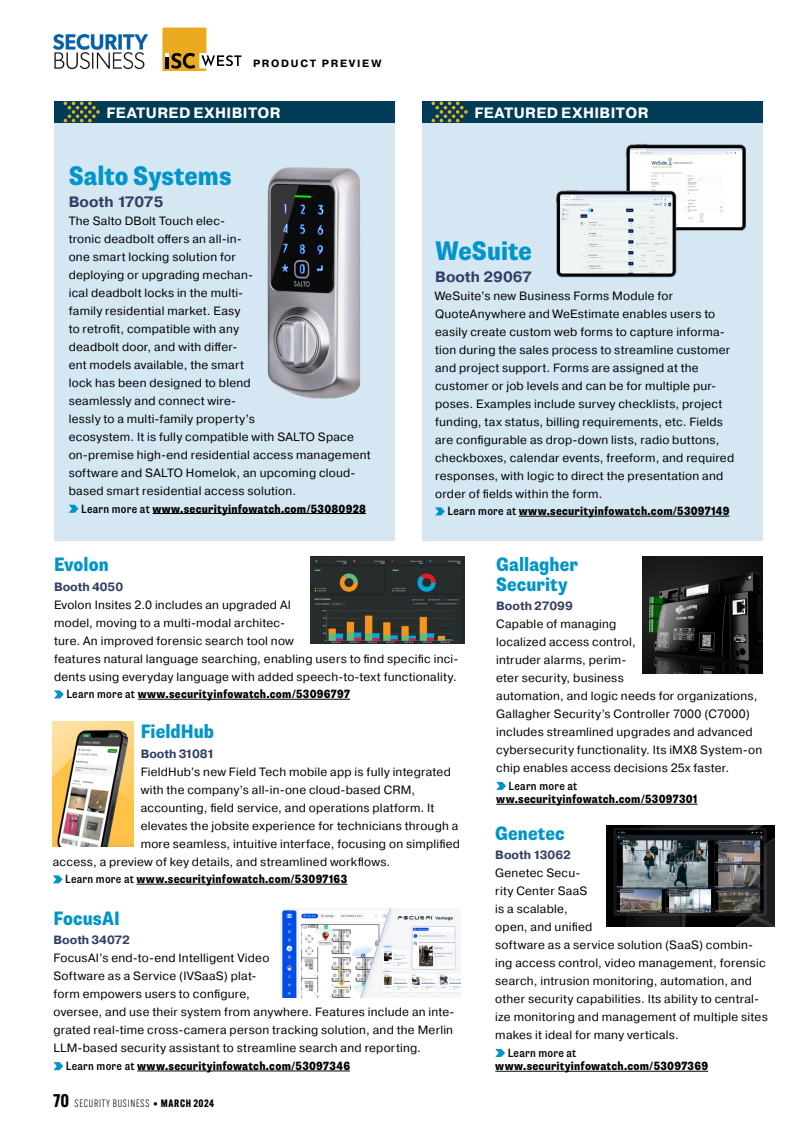
<style>
.page{position:relative;width:810px;height:1134px;background:#fff}
.page>*{position:absolute;margin:0;border:0;box-sizing:border-box;transform-origin:0 0}
.t1{font:800 condensed 27px "Supria Sans";color:#0095ca}
.t2{font:800 condensed 19.5px/19.5px "Supria Sans";letter-spacing:.005em;color:#0095ca}
.t3{font:700 15px "Pragmatica";letter-spacing:.025em;color:#fff}
.t4{font:700 15px "Pragmatica";color:#333c63}
.t5{font:12px/18px "Pragmatica";letter-spacing:.02em;color:#000}
.t6{font:800 condensed 12px "Supria Sans";letter-spacing:.02em;color:#000}
.t7{font:700 12px "Pragmatica";color:#333c63}
.t8{font:500 condensed 12px "Supria Sans";letter-spacing:.02em;color:#000}
.t9{font:300 10.5px "Alternate Gothic ATF";letter-spacing:.07em;color:#000}
.t10{font:700 10.5px "Pragmatica";letter-spacing:.16em;color:#000}
.s1{font-weight:500}
.s2{font-weight:700;font-size:18px}
.s3{font-weight:700}
</style>
<div class="page">
<svg style="left:162px;top:28px;width:79px;height:43px"></svg>
<img style="left:53px;top:35px;width:94px;height:35px">
<div style="left:54px;top:101px;width:341px;height:440px;background:#d5e7f3"></div>
<div style="left:54px;top:101px;width:341px;height:22px;background:#013c56"></div>
<svg style="left:64px;top:102px;width:36px;height:20px"></svg>
<div style="left:422px;top:101px;width:341px;height:440px;background:#d5e7f3"></div>
<div style="left:422px;top:101px;width:341px;height:22px;background:#013c56"></div>
<svg style="left:431px;top:102px;width:37px;height:20px"></svg>
<hr style="left:152px;top:513px;width:214px;height:1px;background:#000">
<svg style="left:69px;top:505px;width:9px;height:8px"></svg>
<img style="left:267px;top:168px;width:93px;height:231px">
<hr style="left:519px;top:516px;width:210px;height:1px;background:#000">
<svg style="left:435px;top:507px;width:10px;height:8px"></svg>
<img style="left:557px;top:144px;width:188px;height:134px">
<hr style="left:138px;top:699px;width:212px;height:1px;background:#000">
<svg style="left:54px;top:690px;width:10px;height:8px"></svg>
<img style="left:310px;top:557px;width:155px;height:87px">
<hr style="left:137px;top:884px;width:210px;height:1px;background:#000">
<svg style="left:53px;top:875px;width:10px;height:8px"></svg>
<img style="left:52px;top:721px;width:82px;height:125px">
<hr style="left:137px;top:1071px;width:213px;height:1px;background:#000">
<svg style="left:53px;top:1062px;width:10px;height:8px"></svg>
<img style="left:281px;top:908px;width:179px;height:89px">
<hr style="left:496px;top:804px;width:202px;height:1px;background:#000">
<svg style="left:496px;top:782px;width:10px;height:8px"></svg>
<img style="left:643px;top:557px;width:120px;height:117px">
<hr style="left:495px;top:1071px;width:213px;height:1px;background:#000">
<svg style="left:495px;top:1049px;width:10px;height:8px"></svg>
<img style="left:606px;top:826px;width:168px;height:100px">
<p class="t10" style="left:253px;top:56px;width:130px">PRODUCT PREVIEW</p>
<p class="t3" style="left:107px;top:103px;width:175px">FEATURED EXHIBITOR</p>
<p class="t3" style="left:474px;top:103px;width:175px">FEATURED EXHIBITOR</p>
<h1 class="t1" style="left:69px;top:160px;width:164px">Salto Systems</h1>
<p class="t4" style="left:69px;top:192px;width:96px">Booth 17075</p>
<p class="t5" style="left:69px;top:212px;width:303px">The Salto DBolt Touch elec-<br>tronic deadbolt offers an all-in-<br>one smart locking solution for<br>deploying or upgrading mechan-<br>ical deadbolt locks in the multi-<br>family residential market. Easy<br>to retrofit, compatible with any<br>deadbolt door, and with differ-<br>ent models available, the smart<br>lock has been designed to blend<br>seamlessly and connect wire-<br>lessly to a multi-family property’s<br>ecosystem. It is fully compatible with SALTO Space on-premise high-end residential access management software and SALTO Homelok, an upcoming cloud&shy;based smart residential access solution.</p>
<p class="t6" style="left:81px;top:501px;width:286px"><span class="s1">Learn more at</span> www.securityinfowatch.com/53080928</p>
<h1 class="t1" style="left:435px;top:234px;width:98px">WeSuite</h1>
<p class="t4" style="left:435px;top:267px;width:98px">Booth 29067</p>
<p class="t5" style="left:435px;top:287px;width:301px">WeSuite’s new Business Forms Module for QuoteAnywhere and WeEstimate enables users to easily create custom web forms to capture informa&shy;tion during the sales process to streamline customer and project support. Forms are assigned at the customer or job levels and can be for multiple pur&shy;poses. Examples include survey checklists, project funding, tax status, billing requirements, etc. Fields are configurable as drop-down lists, radio buttons, checkboxes, calendar events, freeform, and required responses, with logic to direct the presentation and order of fields within the form.</p>
<p class="t6" style="left:448px;top:504px;width:283px"><span class="s1">Learn more at</span> www.securityinfowatch.com/53097149</p>
<h2 class="t2" style="left:54px;top:555px;width:56px">Evolon</h2>
<p class="t7" style="left:54px;top:579px;width:71px">Booth 4050</p>
<p class="t5" style="left:54px;top:596px;width:406px">Evolon Insites 2.0 includes an upgraded AI<br>model, moving to a multi-modal architec-<br>ture. An improved forensic search tool now<br>features natural language searching, enabling users to find specific inci&shy;dents using everyday language with added speech-to-text functionality.</p>
<p class="t6" style="left:66px;top:687px;width:285px"><span class="s1">Learn more at</span> www.securityinfowatch.com/53096797</p>
<h2 class="t2" style="left:141px;top:722px;width:75px">FieldHub</h2>
<p class="t7" style="left:141px;top:746px;width:75px">Booth 31081</p>
<p class="t5" style="left:141px;top:763px;width:312px">FieldHub’s new Field Tech mobile app is fully integrated</p>
<p class="t5" style="left:141px;top:781px;width:276px">with the company’s all-in-one cloud-based CRM,</p>
<p class="t5" style="left:141px;top:799px;width:295px">accounting, field service, and operations platform. It</p>
<p class="t5" style="left:141px;top:817px;width:319px">elevates the jobsite experience for technicians through a</p>
<p class="t5" style="left:141px;top:835px;width:321px">more seamless, intuitive interface, focusing on simplified</p>
<p class="t5" style="left:53px;top:853px;width:339px">access, a preview of key details, and streamlined workflows.</p>
<p class="t6" style="left:65px;top:872px;width:284px"><span class="s1">Learn more at</span> www.securityinfowatch.com/53097163</p>
<h2 class="t2" style="left:53px;top:909px;width:68px">FocusAI</h2>
<p class="t7" style="left:53px;top:932px;width:78px">Booth 34072</p>
<p class="t5" style="left:53px;top:950px;width:403px">FocusAI’s end-to-end Intelligent Video<br>Software as a Service (IVSaaS) plat-<br>form empowers users to configure,<br>oversee, and use their system from anywhere. Features include an inte&shy;grated real-time cross-camera person tracking solution, and the Merlin LLM-based security assistant to streamline search and reporting.</p>
<p class="t6" style="left:66px;top:1059px;width:286px"><span class="s1">Learn more at</span> www.securityinfowatch.com/53097346</p>
<p class="t9" style="left:53px;top:1097px;width:162px"><span class="s2">70</span> SECURITY BUSINESS <span class="s3">• MARCH 2024</span></p>
<h2 class="t2" style="left:496px;top:555px;width:83px">Gallagher<br>Security</h2>
<p class="t7" style="left:496px;top:598px;width:78px">Booth 27099</p>
<p class="t5" style="left:496px;top:615px;width:267px">Capable of managing<br>localized access control,<br>intruder alarms, perim-<br>eter security, business<br>automation, and logic needs for organizations, Gallagher Security’s Controller 7000 (C7000) includes streamlined upgrades and advanced cybersecurity functionality. Its iMX8 System-on chip enables access decisions 25x faster.</p>
<p class="t8" style="left:509px;top:779px;width:70px">Learn more at</p>
<p class="t6" style="left:496px;top:792px;width:203px">ww.securityinfowatch.com/53097301</p>
<h2 class="t2" style="left:495px;top:824px;width:71px">Genetec</h2>
<p class="t7" style="left:495px;top:847px;width:77px">Booth 13062</p>
<p class="t5" style="left:495px;top:864px;width:274px">Genetec Secu-<br>rity Center SaaS<br>is a scalable,<br>open, and unified<br>software as a service solution (SaaS) combin&shy;ing access control, video management, forensic search, intrusion monitoring, automation, and other security capabilities. Its ability to central&shy;ize monitoring and management of multiple sites makes it ideal for many verticals.</p>
<p class="t8" style="left:508px;top:1046px;width:70px">Learn more at</p>
<p class="t6" style="left:495px;top:1059px;width:214px">www.securityinfowatch.com/53097369</p>
</div>
